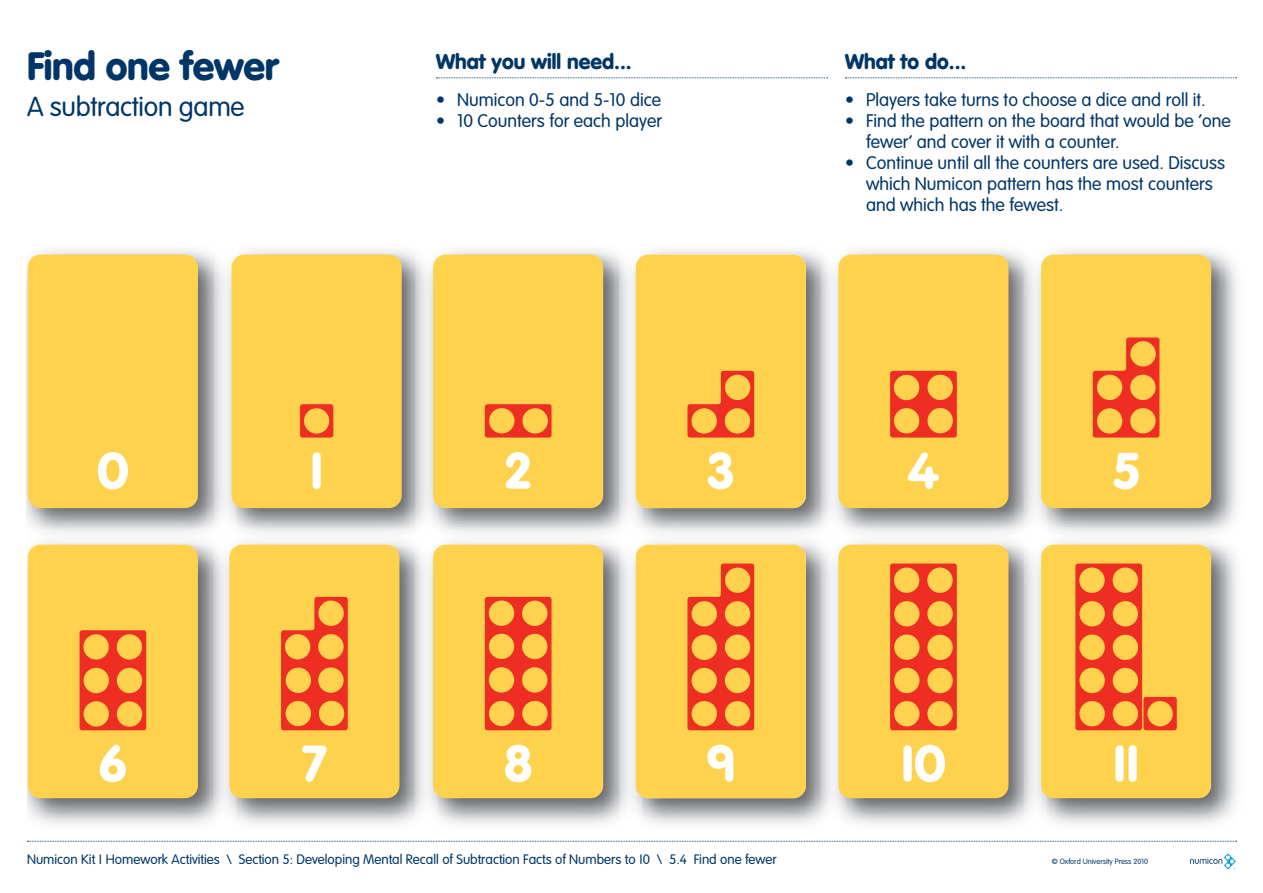
<style>
.page{position:relative;width:1263px;height:893px;background:#fff}
.page>*{position:absolute;margin:0;border:0;box-sizing:border-box;transform-origin:0 0}
.t1{font:900 39px "VAG Rounded";letter-spacing:-.01em;color:#003667}
.t2{font:300 27px "VAG Rounded";letter-spacing:-.01em;color:#003667}
.t3{font:900 21px "VAG Rounded";color:#003667}
.t4{font:300 18px/21px "VAG Rounded";color:#003667}
.t5{font:300 13.5px "VAG Rounded Inf";color:#003667}
.t6{font:300 7.5px "VAG Rounded";color:#003667}
.s1{font-weight:900}
</style>
<div class="page">
<svg style="left:1190px;top:854px;width:46px;height:15px"></svg>
<svg style="left:27px;top:841px;width:1209px;height:1px"></svg>
<svg style="left:436px;top:78px;width:392px;height:1px"></svg>
<svg style="left:845px;top:78px;width:391px;height:1px"></svg>
<img style="left:27px;top:250px;width:795px;height:574px">
<div style="left:28px;top:255px;width:170px;height:253px;background:#fed24c;border-radius:13px"></div>
<div style="left:28px;top:545px;width:170px;height:253px;background:#fed24c;border-radius:13px"></div>
<svg style="left:98px;top:452px;width:30px;height:37px"></svg>
<svg style="left:100px;top:745px;width:26px;height:37px"></svg>
<svg style="left:80px;top:630px;width:66px;height:100px"></svg>
<div style="left:232px;top:255px;width:170px;height:253px;background:#fed24c;border-radius:13px"></div>
<svg style="left:213px;top:528px;width:1px;height:18px"></svg>
<div style="left:229px;top:545px;width:170px;height:253px;background:#fed24c;border-radius:13px"></div>
<div style="left:313px;top:452px;width:8px;height:37px;background:#fff;border-radius:4px"></div>
<svg style="left:300px;top:404px;width:33px;height:34px"></svg>
<svg style="left:302px;top:745px;width:25px;height:37px"></svg>
<svg style="left:281px;top:597px;width:67px;height:133px"></svg>
<div style="left:636px;top:255px;width:170px;height:253px;background:#fed24c;border-radius:13px"></div>
<div style="left:636px;top:545px;width:170px;height:253px;background:#fed24c;border-radius:13px"></div>
<svg style="left:708px;top:452px;width:25px;height:37px"></svg>
<svg style="left:687px;top:371px;width:67px;height:67px"></svg>
<svg style="left:707px;top:745px;width:26px;height:37px"></svg>
<svg style="left:687px;top:564px;width:67px;height:166px"></svg>
<img style="left:822px;top:250px;width:415px;height:296px">
<div style="left:838px;top:255px;width:170px;height:253px;background:#fed24c;border-radius:13px"></div>
<img style="left:822px;top:546px;width:225px;height:278px">
<div style="left:838px;top:545px;width:170px;height:253px;background:#fed24c;border-radius:13px"></div>
<svg style="left:908px;top:452px;width:31px;height:37px"></svg>
<svg style="left:890px;top:371px;width:67px;height:67px"></svg>
<div style="left:903px;top:745px;width:9px;height:37px;background:#fff;border-radius:4px"></div>
<svg style="left:915px;top:745px;width:30px;height:37px"></svg>
<svg style="left:890px;top:564px;width:67px;height:166px"></svg>
<div style="left:1041px;top:255px;width:170px;height:253px;background:#fed24c;border-radius:13px"></div>
<img style="left:1047px;top:528px;width:190px;height:296px">
<div style="left:1041px;top:545px;width:170px;height:253px;background:#fed24c;border-radius:13px"></div>
<svg style="left:1113px;top:453px;width:25px;height:36px"></svg>
<svg style="left:1093px;top:337px;width:66px;height:101px"></svg>
<svg style="left:1075px;top:564px;width:102px;height:166px"></svg>
<div style="left:1115px;top:745px;width:9px;height:37px;background:#fff;border-radius:4px"></div>
<div style="left:1128px;top:745px;width:9px;height:37px;background:#fff;border-radius:4px"></div>
<img style="left:636px;top:256px;width:6px;height:250px">
<div style="left:433px;top:255px;width:170px;height:253px;background:#fed24c;border-radius:13px"></div>
<svg style="left:506px;top:452px;width:24px;height:37px"></svg>
<svg style="left:485px;top:404px;width:66px;height:34px"></svg>
<img style="left:636px;top:547px;width:5px;height:249px">
<svg style="left:438px;top:528px;width:1px;height:18px"></svg>
<div style="left:433px;top:545px;width:170px;height:253px;background:#fed24c;border-radius:13px"></div>
<svg style="left:505px;top:745px;width:26px;height:37px"></svg>
<svg style="left:485px;top:597px;width:66px;height:133px"></svg>
<p class="t1" style="left:27px;top:42px;width:253px">Find one fewer</p>
<p class="t2" style="left:27px;top:91px;width:219px">A subtraction game</p>
<p class="t3" style="left:436px;top:49px;width:197px">What you will need...</p>
<p class="t4" style="left:436px;top:89px;width:227px"><span class="s1">•</span> Numicon 0-5 and 5-10 dice</p>
<p class="t4" style="left:436px;top:110px;width:228px">• 10 Counters for each player</p>
<p class="t3" style="left:845px;top:49px;width:123px">What to do...</p>
<p class="t4" style="left:845px;top:89px;width:362px">• Players take turns to choose a dice and roll it.</p>
<p class="t4" style="left:866px;top:110px;width:366px;text-indent:-21px">• Find the pattern on the board that would be ‘one fewer’ and cover it with a counter.</p>
<p class="t4" style="left:866px;top:152px;width:361px;text-indent:-21px">• Continue until all the counters are used. Discuss which Numicon pattern has the most counters and which has the fewest.</p>
<p class="t5" style="left:27px;top:851px;width:751px">Numicon Kit 1 Homework Activities \ Section 5: Developing Mental Recall of Subtraction Facts of Numbers to 10 \ 5.4 Find one fewer</p>
<p class="t6" style="left:1052px;top:857px;width:98px">© Oxford University Press 2010</p>
</div>
